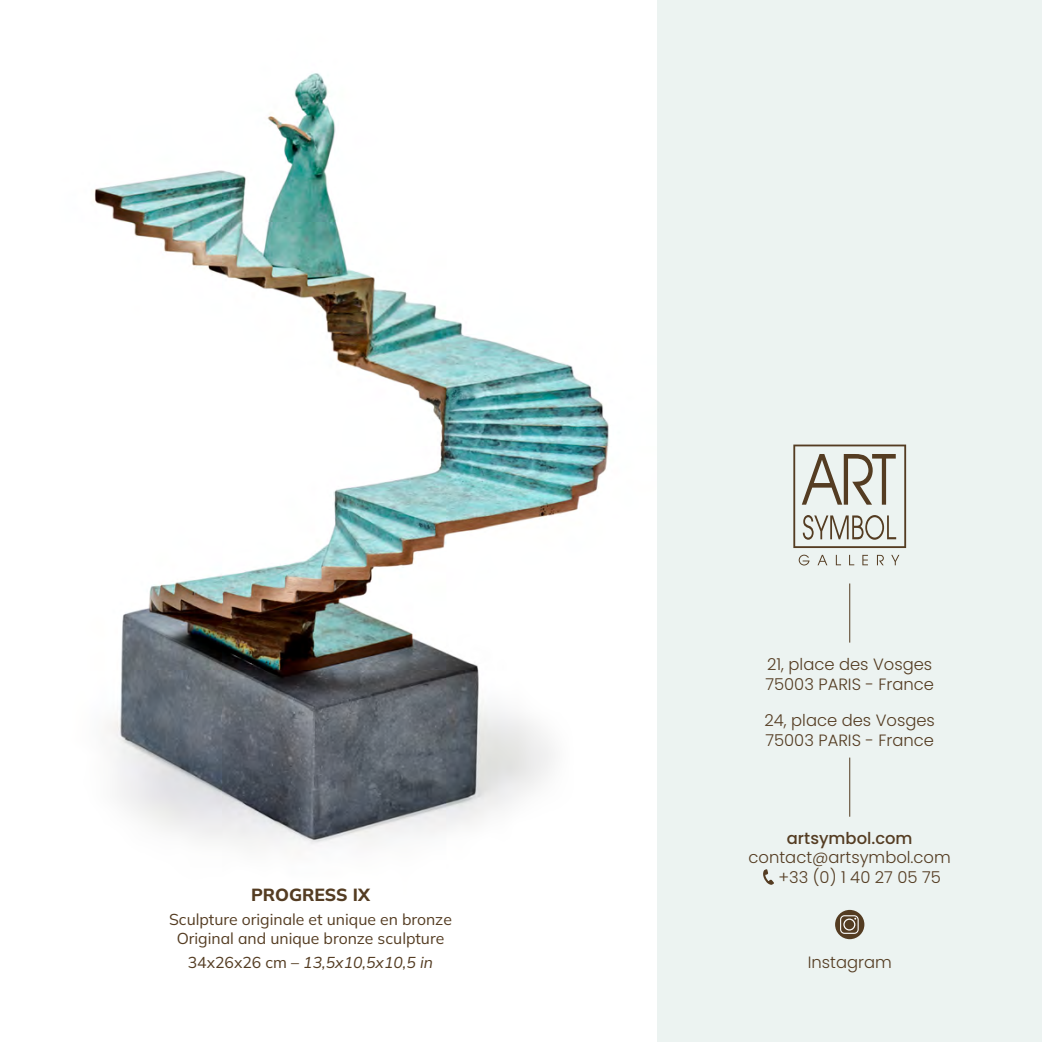
<style>
.page{position:relative;width:1042px;height:1042px;background:#fff}
.page>*{position:absolute;margin:0;border:0;box-sizing:border-box;transform-origin:0 0}
.t1{font:800 17.5px "Mulish";color:#543c22}
.t2{font:300 16.28px/19.6px "Poppins";color:#543c22}
.t3{font:500 16.28px "Poppins";color:#543c22}
.t4{font:15.75px/18.9px "Mulish";color:#543c22;text-align:center}
.t5{font:italic 15.75px "Mulish";color:#543c22}
.s1{font-style:normal}
</style>
<div class="page">
<img style="left:94px;top:73px;width:515px;height:773px">
<div style="left:657px;top:0;width:385px;height:1042px;background:#ecf3f1"></div>
<svg style="left:793px;top:444px;width:113px;height:104px"></svg>
<svg style="left:798px;top:555px;width:11px;height:10px"></svg>
<svg style="left:817px;top:555px;width:10px;height:10px"></svg>
<svg style="left:836px;top:555px;width:5px;height:10px"></svg>
<svg style="left:849px;top:555px;width:5px;height:10px"></svg>
<svg style="left:862px;top:555px;width:6px;height:10px"></svg>
<svg style="left:877px;top:555px;width:7px;height:10px"></svg>
<svg style="left:891px;top:555px;width:8px;height:10px"></svg>
<svg style="left:763px;top:869px;width:11px;height:16px"></svg>
<div style="left:835px;top:910px;width:29px;height:29px;background:#543c22;border-radius:50%"></div>
<svg style="left:840px;top:915px;width:18px;height:19px"></svg>
<hr style="left:849px;top:583px;width:1px;height:59px;background:#543c22">
<hr style="left:849px;top:757px;width:1px;height:59px;background:#543c22">
<p class="t1" style="left:251px;top:882px;width:120px">PROGRESS IX</p>
<p class="t4" style="left:169px;top:909px;width:284px">Sculpture originale et unique en bronze<br>Original and unique bronze sculpture</p>
<p class="t5" style="left:188px;top:951px;width:247px"><span class="s1">34x26x26 cm –</span> 13,5x10,5x10,5 in</p>
<p class="t2" style="left:765px;top:654px;width:170px">21, place des Vosges<br>75003 PARIS - France</p>
<p class="t2" style="left:764px;top:711px;width:172px">24, place des Vosges<br>75003 PARIS - France</p>
<p class="t3" style="left:787px;top:828px;width:127px">artsymbol.com</p>
<p class="t2" style="left:778px;top:848px;width:174px;text-indent:-30px">contact@artsymbol.com +33 (0) 1 40 27 05 75</p>
<p class="t2" style="left:808px;top:952px;width:85px">Instagram</p>
</div>
